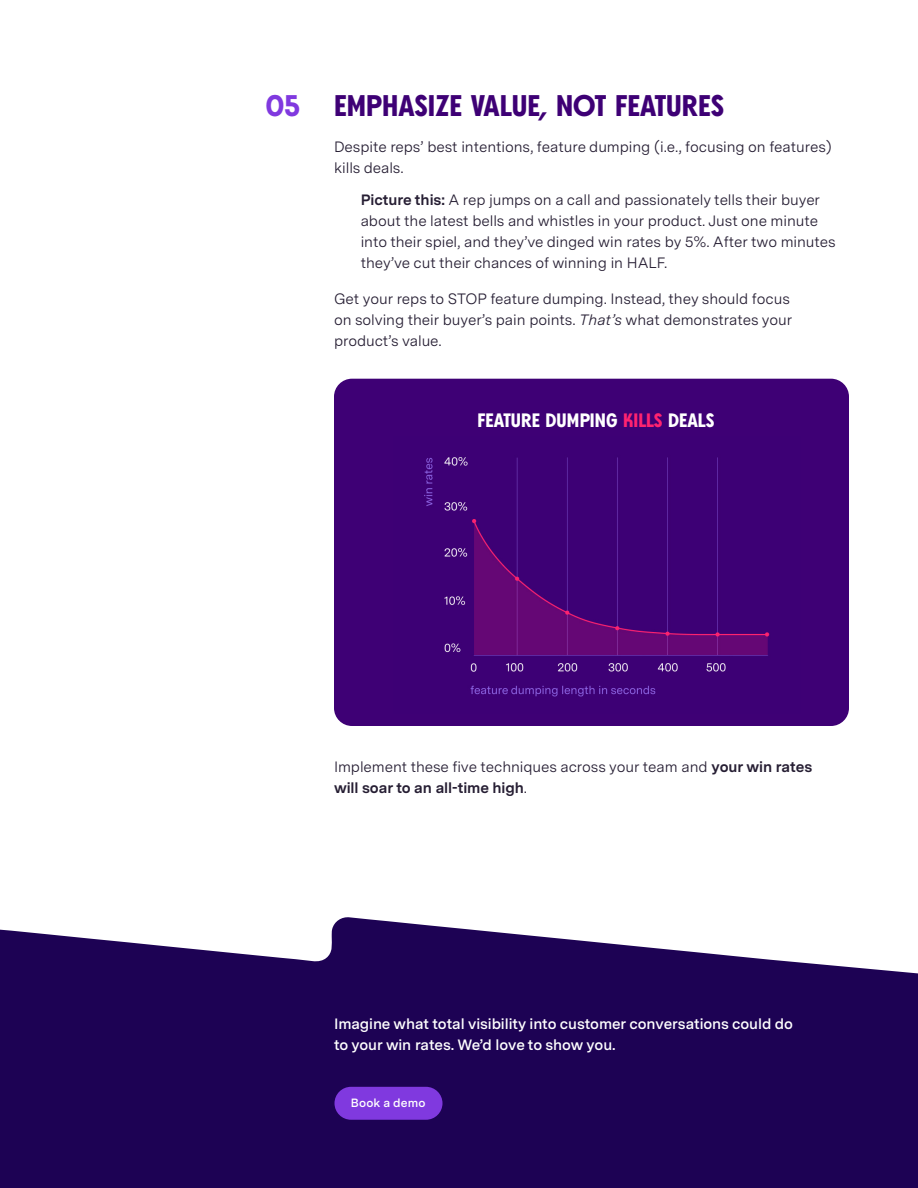
<style>
.page{position:relative;width:918px;height:1188px;background:#fff}
.page>*{position:absolute;margin:0;border:0;box-sizing:border-box;transform-origin:0 0}
.t1{font:700 30px "BN Axel Grotesk";color:#3e0075}
.t2{font:700 30px "BN Axel Grotesk";color:#8039df}
.t3{font:700 19.5px "BN Axel Grotesk";letter-spacing:.005em;color:#fff}
.t4{font:15px/21px "Messina Sans";letter-spacing:-.005em;color:#261e33}
.t5{font:600 15px/21px "Messina Sans";letter-spacing:-.005em;color:#fff}
.t6{font:600 12px "Messina Sans";letter-spacing:.01em;color:#fff}
.s1{font-weight:700}
.s2{font-style:italic}
.s3{color:#ff2370}
</style>
<div class="page">
<div style="left:334px;top:379px;width:515px;height:347px;background:#3e0075;border-radius:18px"></div>
<img style="left:424px;top:457px;width:346px;height:240px">
<svg style="left:0;top:917px;width:918px;height:271px;fill:#1d0254"></svg>
<div style="left:334px;top:1087px;width:108px;height:33px;background:#8039df;border-radius:16px"></div>
<h1 class="t2" style="left:266px;top:88px;width:36px">05</h1>
<h1 class="t1" style="left:334px;top:88px;width:392px">EMPHASIZE VALUE, NOT FEATURES</h1>
<p class="t4" style="left:334px;top:136px;width:499px">Despite reps’ best intentions, feature dumping (i.e., focusing on features) kills deals.</p>
<p class="t4" style="left:361px;top:189px;width:477px"><span class="s1">Picture this:</span> A rep jumps on a call and passionately tells their buyer about the latest bells and whistles in your product. Just one minute into their spiel, and they’ve dinged win rates by 5%. After two minutes they’ve cut their chances of winning in HALF.</p>
<p class="t4" style="left:334px;top:288px;width:460px">Get your reps to STOP feature dumping. Instead, they should focus on solving their buyer’s pain points. <span class="s2">That’s</span> what demonstrates your product’s value.</p>
<h2 class="t3" style="left:477px;top:409px;width:239px">FEATURE DUMPING <span class="s3">KILLS</span> DEALS</h2>
<p class="t4" style="left:334px;top:756px;width:480px">Implement these five techniques across your team and <span class="s1">your win rates will soar to an all-time high</span>.</p>
<p class="t5" style="left:334px;top:1013px;width:460px">Imagine what total visibility into customer conversations could do to your win rates. We’d love to show you.</p>
<p class="t6" style="left:351px;top:1094px;width:76px">Book a demo</p>
</div>
